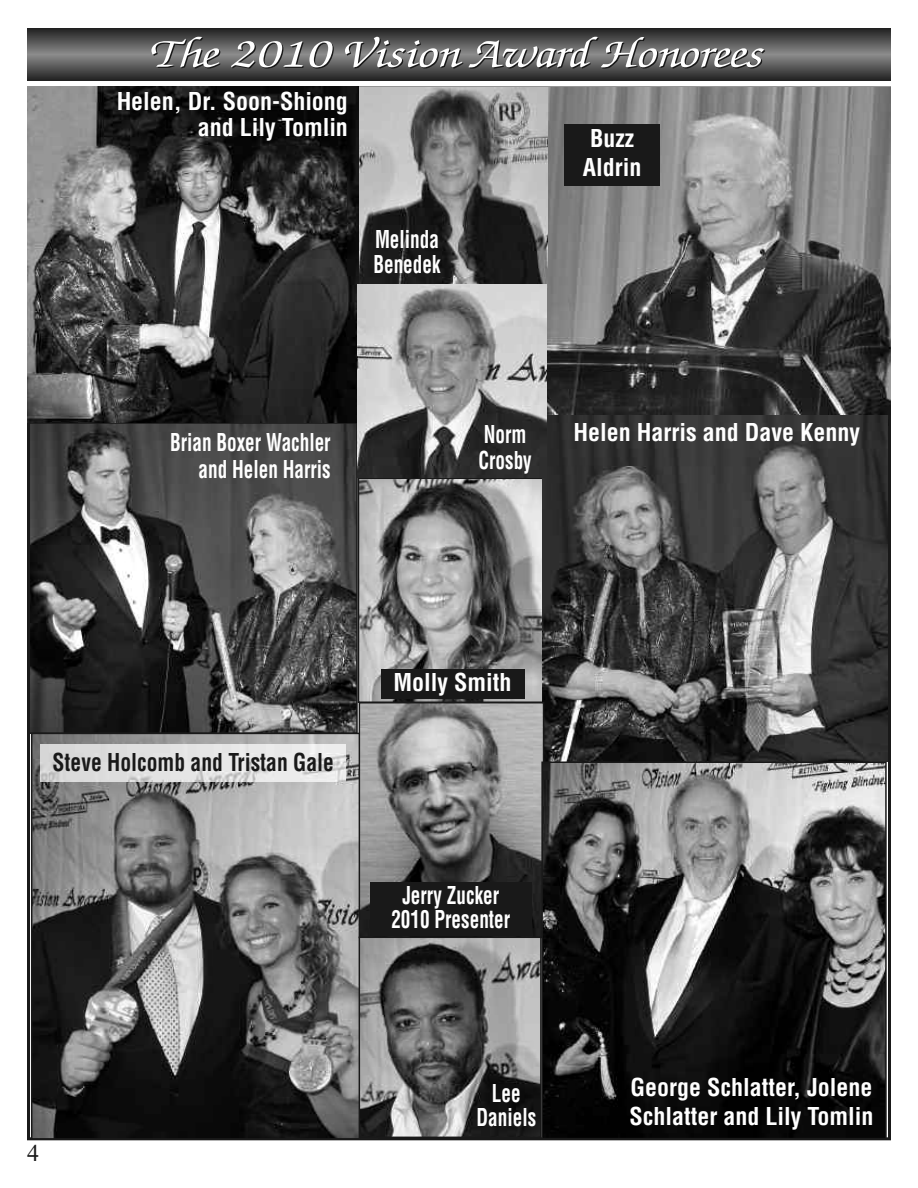
<style>
.page{position:relative;width:918px;height:1188px;background:#fff}
.page>*{position:absolute;margin:0;border:0;box-sizing:border-box;transform-origin:0 0}
.t1{font:italic 42px "Zapf Chancery";color:#fff;scale:1.2 1}
.t2{font:700 condensed 24px/28.8px "Helvetica";color:#fff;text-align:center}
.t3{font:700 condensed 24px/24px "Helvetica";color:#fff;text-align:center;scale:.8 1}
.t4{font:700 condensed 24px "Helvetica";color:#191919;scale:.9 1}
.t5{font:24px "Times New Roman";color:#191919}
</style>
<div class="page">
<img style="left:32px;top:425px;width:323px;height:306px">
<div style="left:29px;top:422px;width:329px;height:312px;border:2px solid #191919"></div>
<img style="left:546px;top:88px;width:345px;height:337px">
<img style="left:361px;top:481px;width:181px;height:219px">
<div style="left:358px;top:478px;width:187px;height:225px;border:2px solid #191919"></div>
<svg style="left:27px;top:28px;width:864px;height:52px;background:#565656"></svg>
<img style="left:359px;top:88px;width:188px;height:200px">
<img style="left:543px;top:415px;width:345px;height:347px">
<img style="left:27px;top:87px;width:332px;height:335px">
<img style="left:34px;top:736px;width:325px;height:401px">
<div style="left:31px;top:733px;width:349px;height:407px;border:2px solid #191919"></div>
<div style="left:381px;top:669px;width:144px;height:30px;background:#191919"></div>
<div style="left:565px;top:124px;width:95px;height:61px;background:#191919"></div>
<img style="left:362px;top:705px;width:179px;height:230px">
<div style="left:359px;top:702px;width:185px;height:236px;border:2px solid #191919"></div>
<div style="left:370px;top:882px;width:162px;height:54px;background:#191919"></div>
<img style="left:544px;top:765px;width:340px;height:371px">
<div style="left:541px;top:762px;width:346px;height:377px;border:2px solid #191919"></div>
<img style="left:362px;top:940px;width:177px;height:195px">
<div style="left:359px;top:937px;width:183px;height:201px;border:2px solid #191919"></div>
<img style="left:358px;top:284px;width:188px;height:194px">
<img style="left:40px;top:745px;width:305px;height:36px">
<h1 class="t1" style="left:150px;top:37px;width:514px">The 2010 Vision Award Honorees</h1>
<p class="t2" style="left:117px;top:89px;width:233px;line-height:25.5px;text-align:right">Helen, Dr. Soon-Shiong and Lily Tomlin</p>
<p class="t3" style="left:373px;top:227px;width:85px;line-height:25.5px;text-align:left">Melinda<br>Benedek</p>
<p class="t2" style="left:583px;top:124px;width:60px">Buzz<br>Aldrin</p>
<p class="t3" style="left:170px;top:430px;width:202px;line-height:27px;text-align:right">Brian Boxer Wachler and Helen Harris</p>
<p class="t3" style="left:484px;top:423px;width:55px">Norm</p>
<p class="t2" style="left:574px;top:418px;width:288px">Helen Harris and Dave Kenny</p>
<p class="t3" style="left:479px;top:448px;width:68px">Crosby</p>
<p class="t4" style="left:53px;top:748px;width:314px">Steve Holcomb and Tristan Gale</p>
<p class="t2" style="left:394px;top:668px;width:119px">Molly Smith</p>
<p class="t3" style="left:391px;top:883px;width:150px">Jerry Zucker<br>2010 Presenter</p>
<p class="t5" style="left:27px;top:1138px;width:13px">4</p>
<p class="t3" style="left:477px;top:1081px;width:76px">Lee<br>Daniels</p>
<p class="t2" style="left:630px;top:1073px;width:246px;text-align:left">George Schlatter, Jolene<br>Schlatter and Lily Tomlin</p>
</div>
